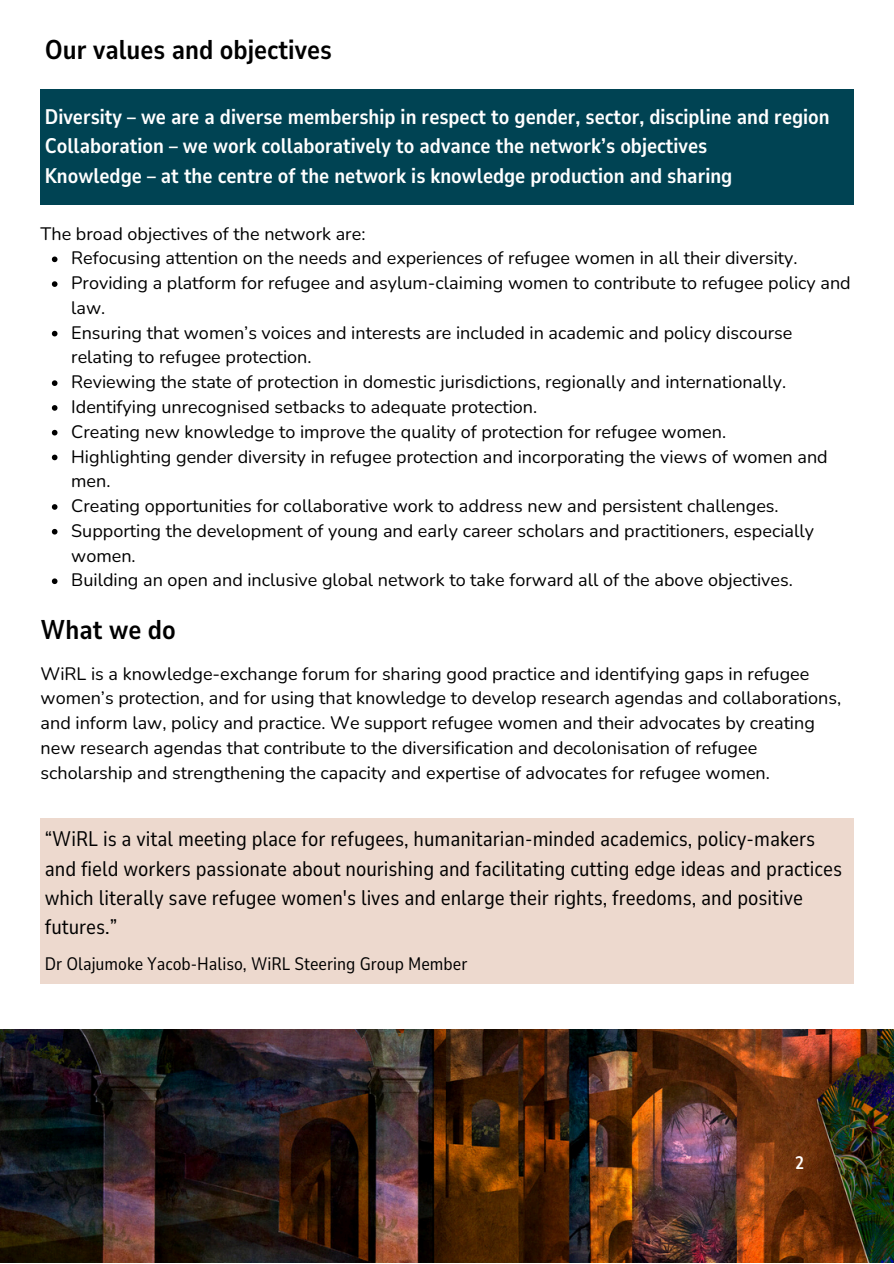
<style>
.page{position:relative;width:894px;height:1264px;background:#fff}
.page>*{position:absolute;margin:0;border:0;box-sizing:border-box;transform-origin:0 0}
.t1{font:700 27px "Nunito Sans 10 pt Condensed";color:#000}
.t2{font:21px/29.2px "Nunito Sans 10 pt Condensed";color:#000}
.t3{font:700 21px/29.2px "Nunito Sans 10 pt Condensed";color:#fff}
.t4{font:18px/24.8px "Nunito";color:#000}
.t5{font:18px "Nunito Sans 10 pt Condensed";color:#000}
.t6{font:700 18px "Nunito Sans 10 pt Condensed";color:#fff}
</style>
<div class="page">
<img style="left:0;top:1029px;width:893px;height:233px">
<svg style="left:52px;top:256px;width:5px;height:6px"></svg>
<svg style="left:52px;top:281px;width:5px;height:6px"></svg>
<svg style="left:52px;top:331px;width:5px;height:5px"></svg>
<svg style="left:52px;top:380px;width:5px;height:6px"></svg>
<svg style="left:52px;top:405px;width:5px;height:6px"></svg>
<svg style="left:52px;top:430px;width:5px;height:5px"></svg>
<svg style="left:52px;top:454px;width:5px;height:6px"></svg>
<svg style="left:52px;top:504px;width:5px;height:6px"></svg>
<svg style="left:52px;top:529px;width:5px;height:5px"></svg>
<svg style="left:52px;top:578px;width:5px;height:6px"></svg>
<div style="left:40px;top:89px;width:813px;height:115px;background:#004353"></div>
<div style="left:40px;top:818px;width:813px;height:166px;background:#edd9ce"></div>
<h3 class="t1" style="left:45px;top:32px;width:288px">Our values and objectives</h3>
<p class="t3" style="left:45px;top:103px;width:786px">Diversity – we are a diverse membership in respect to gender, sector, discipline and region<br>Collaboration – we work collaboratively to advance the network’s objectives<br>Knowledge – at the centre of the network is knowledge production and sharing</p>
<p class="t4" style="left:41px;top:221px;width:326px">The broad objectives of the network are:</p>
<p class="t4" style="left:71px;top:246px;width:727px">Refocusing attention on the needs and experiences of refugee women in all their diversity.</p>
<p class="t4" style="left:71px;top:271px;width:780px">Providing a platform for refugee and asylum-claiming women to contribute to refugee policy and law.</p>
<p class="t4" style="left:71px;top:320px;width:722px">Ensuring that women’s voices and interests are included in academic and policy discourse relating to refugee protection.</p>
<p class="t4" style="left:71px;top:370px;width:716px">Reviewing the state of protection in domestic jurisdictions, regionally and internationally.</p>
<p class="t4" style="left:71px;top:394px;width:467px">Identifying unrecognised setbacks to adequate protection.</p>
<p class="t4" style="left:71px;top:419px;width:656px">Creating new knowledge to improve the quality of protection for refugee women.</p>
<p class="t4" style="left:71px;top:444px;width:757px">Highlighting gender diversity in refugee protection and incorporating the views of women and men.</p>
<p class="t4" style="left:71px;top:493px;width:708px">Creating opportunities for collaborative work to address new and persistent challenges.</p>
<p class="t4" style="left:71px;top:518px;width:744px">Supporting the development of young and early career scholars and practitioners, especially women.</p>
<h1 class="t4" style="left:71px;top:568px;width:723px">Building an open and inclusive global network to take forward all of the above objectives.</h1>
<h1 class="t1" style="left:41px;top:612px;width:137px">What we do</h1>
<h2 class="t4" style="left:41px;top:661px;width:801px">WiRL is a knowledge-exchange forum for sharing good practice and identifying gaps in refugee women’s protection, and for using that knowledge to develop research agendas and collaborations, and inform law, policy and practice. We support refugee women and their advocates by creating new research agendas that contribute to the diversification and decolonisation of refugee scholarship and strengthening the capacity and expertise of advocates for refugee women.</h2>
<p class="t2" style="left:45px;top:825px;width:798px">“WiRL is a vital meeting place for refugees, humanitarian-minded academics, policy-makers and field workers passionate about nourishing and facilitating cutting edge ideas and practices which literally save refugee women's lives and enlarge their rights, freedoms, and positive futures.”</p>
<p class="t5" style="left:45px;top:952px;width:424px">Dr Olajumoke Yacob-Haliso, WiRL Steering Group Member</p>
<p class="t6" style="left:795px;top:1150px;width:10px">2</p>
</div>
